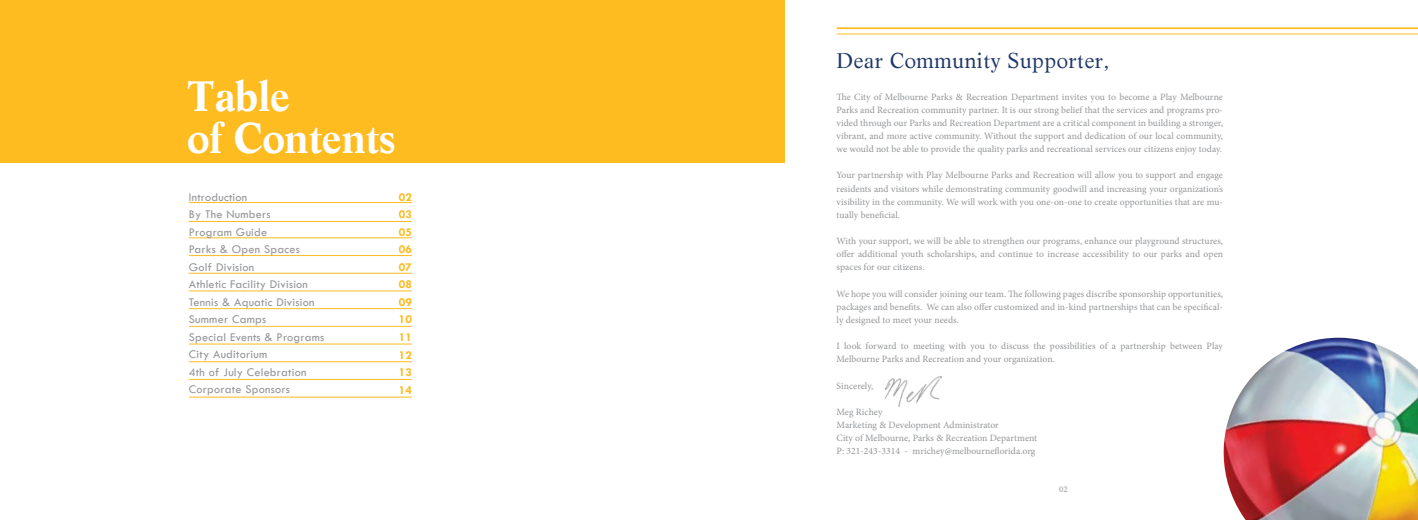
<style>
.page{position:relative;width:1418px;height:520px;background:#fff}
.page>*{position:absolute;margin:0;border:0;box-sizing:border-box;transform-origin:0 0}
.t1{font:700 42px/42px "Life";letter-spacing:-.01em;color:#fff}
.t2{font:21px "Life";letter-spacing:.025em;color:#1e3768}
.t3{font:12.25px/17.5px "Tw Cen";letter-spacing:.02em;color:#939598}
.t4{font:700 12.25px/17.5px "Tw Cen";letter-spacing:.02em;color:#fdbb20;text-align:justify}
.t5{font:9.62px/13.1px "Minion Pro";letter-spacing:.005em;color:#939598;text-align:justify}
.t6{font:8.75px "Minion Pro";color:#939598}
</style>
<div class="page">
<div style="left:0;top:0;width:709px;height:162px;background:#febc20"></div>
<div style="left:709px;top:0;width:75px;height:162px;background:#febc20"></div>
<hr style="left:189px;top:202px;width:223px;height:1px;background:#febc20">
<hr style="left:189px;top:221px;width:223px;height:1px;background:#febc20">
<hr style="left:189px;top:238px;width:223px;height:1px;background:#febc20">
<hr style="left:189px;top:255px;width:223px;height:1px;background:#febc20">
<hr style="left:189px;top:273px;width:223px;height:1px;background:#febc20">
<hr style="left:189px;top:291px;width:223px;height:1px;background:#febc20">
<hr style="left:189px;top:308px;width:223px;height:1px;background:#febc20">
<hr style="left:189px;top:326px;width:223px;height:1px;background:#febc20">
<hr style="left:189px;top:344px;width:223px;height:1px;background:#febc20">
<hr style="left:189px;top:361px;width:223px;height:1px;background:#febc20">
<hr style="left:189px;top:379px;width:223px;height:1px;background:#febc20">
<hr style="left:189px;top:397px;width:223px;height:1px;background:#febc20">
<img style="left:1223px;top:338px;width:195px;height:182px">
<hr style="left:836px;top:27px;width:582px;height:2px;background:#febc20">
<hr style="left:836px;top:34px;width:582px;height:1px;background:#febc20">
<img style="left:885px;top:376px;width:56px;height:31px">
<h1 class="t1" style="left:187px;top:75px;width:210px">Table<br>of Contents</h1>
<p class="t3" style="left:189px;top:188px;width:137px">Introduction<br>By The Numbers<br>Program Guide<br>Parks &amp; Open Spaces<br>Golf Division<br>Athletic Facility Division<br>Tennis &amp; Aquatic Division<br>Summer Camps<br>Special Events &amp; Programs<br>City Auditorium<br>4th of July Celebration<br>Corporate Sponsors</p>
<p class="t4" style="left:399px;top:188px;width:15px">02<br>03<br>05<br>06<br>07<br>08<br>09<br>10<br>11<br>12<br>13<br>14</p>
<h2 class="t2" style="left:836px;top:47px;width:274px">Dear Community Supporter,</h2>
<p class="t5" style="left:836px;top:90px;width:388px">The City of Melbourne Parks &amp; Recreation Department invites you to become a Play Melbourne Parks and Recreation community partner. It is our strong belief that the services and programs pro&shy;vided through our Parks and Recreation Department are a critical component in building a stronger, vibrant, and more active community. Without the support and dedication of our local community, we would not be able to provide the quality parks and recreational services our citizens enjoy today.</p>
<p class="t5" style="left:836px;top:169px;width:388px">Your partnership with Play Melbourne Parks and Recreation will allow you to support and engage residents and visitors while demonstrating community goodwill and increasing your organization’s visibility in the community. We will work with you one-on-one to create opportunities that are mu&shy;tually beneficial.</p>
<p class="t5" style="left:836px;top:234px;width:388px">With your support, we will be able to strengthen our programs, enhance our playground structures, offer additional youth scholarships, and continue to increase accessibility to our parks and open spaces for our citizens.</p>
<p class="t5" style="left:836px;top:287px;width:388px">We hope you will consider joining our team. The following pages discribe sponsorship opportunities, packages and benefits. We can also offer customized and in-kind partnerships that can be specifical&shy;ly designed to meet your needs.</p>
<p class="t5" style="left:836px;top:339px;width:388px">I look forward to meeting with you to discuss the possibilities of a partnership between Play<br>Melbourne Parks and Recreation and your organization.</p>
<p class="t5" style="left:836px;top:379px;width:38px">Sincerely,</p>
<p class="t5" style="left:836px;top:405px;width:202px;text-align:left">Meg Richey<br>Marketing &amp; Development Administrator<br>City of Melbourne, Parks &amp; Recreation Department P: 321-243-3314 - mrichey@melbourneflorida.org</p>
<p class="t6" style="left:1059px;top:483px;width:10px">02</p>
</div>
